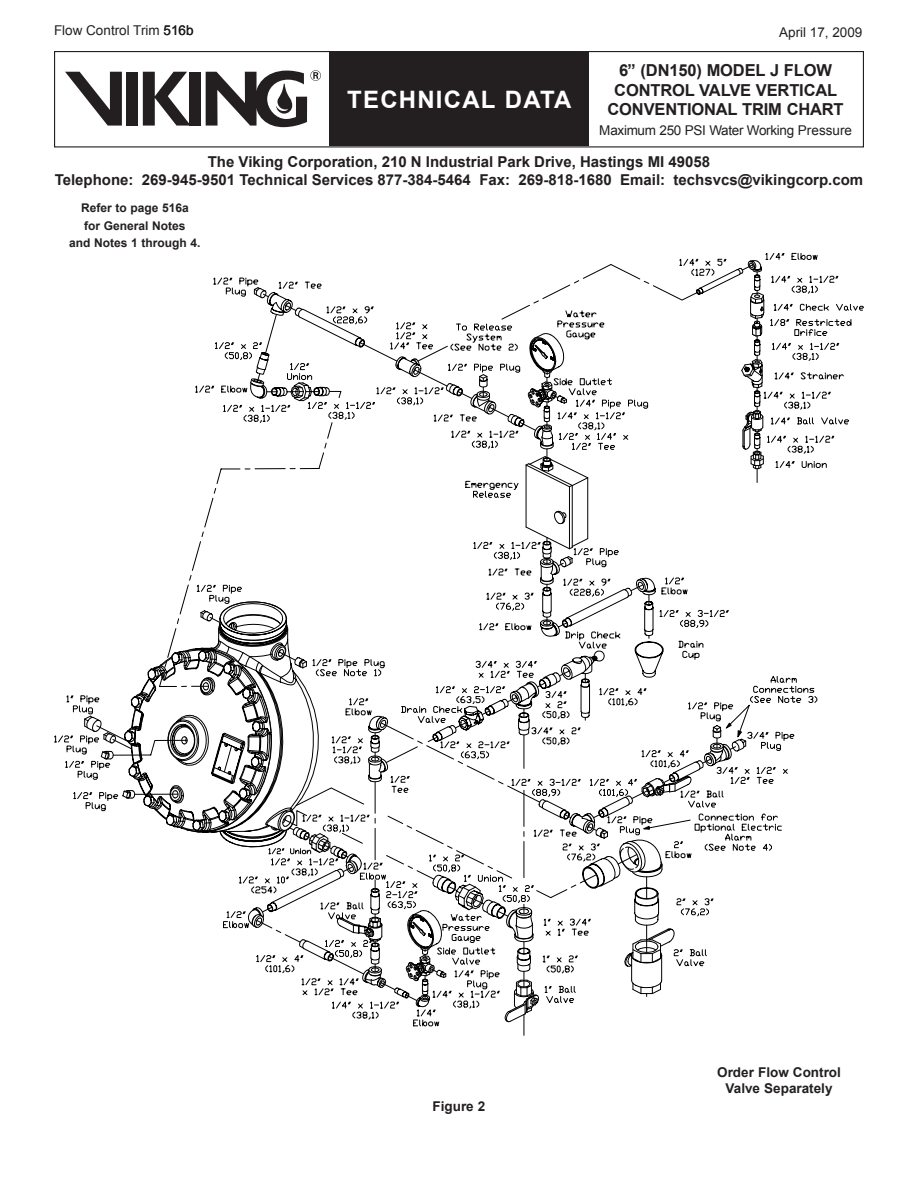
<style>
.page{position:relative;width:918px;height:1188px;background:#fff}
.page>*{position:absolute;margin:0;border:0;box-sizing:border-box;transform-origin:0 0}
.Center_title_block{font:700 24px "Arial";letter-spacing:.05em;color:#fff}
.Title_Block{font:700 16.5px "Arial";letter-spacing:-.01em;color:#231f20}
.Viking{font:700 15px "Arial";color:#231f20}
.Figure_Title{font:700 13.5px/16.2px "Arial";color:#231f20;text-align:center}
.Title_Block-2{font:13.5px "Arial";letter-spacing:-.025em;color:#231f20}
.Page__Left{font:13.5px "Arial";color:#231f20}
.Page__Right{font:13.5px "Arial";color:#231f20}
.Figure_Title-2{font:700 12px "Arial";color:#231f20}
</style>
<div class="page">
<div style="left:54px;top:51px;width:810px;height:96px;border:1px solid #231f20"></div>
<div style="left:329px;top:52px;width:260px;height:94px;background:#231f20"></div>
<div style="left:189px;top:72px;width:12px;height:54px;background:#231f20"></div>
<div style="left:126px;top:72px;width:12px;height:54px;background:#231f20"></div>
<svg style="left:143px;top:72px;width:46px;height:54px"></svg>
<svg style="left:65px;top:72px;width:57px;height:54px"></svg>
<svg style="left:206px;top:70px;width:115px;height:58px"></svg>
<svg style="left:733px;top:253px;width:131px;height:230px"></svg>
<svg style="left:213px;top:258px;width:514px;height:103px"></svg>
<svg style="left:465px;top:310px;width:36px;height:51px"></svg>
<svg style="left:54px;top:361px;width:447px;height:477px"></svg>
<svg style="left:223px;top:813px;width:257px;height:214px"></svg>
<svg style="left:341px;top:700px;width:322px;height:305px"></svg>
<svg style="left:401px;top:631px;width:393px;height:337px"></svg>
<svg style="left:733px;top:813px;width:49px;height:41px"></svg>
<svg style="left:733px;top:674px;width:85px;height:64px"></svg>
<svg style="left:501px;top:263px;width:232px;height:616px"></svg>
<p class="Page__Left" style="left:54px;top:22px;width:107px">Flow Control Trim</p>
<p class="Page__Right" style="left:779px;top:24px;width:85px">April 17, 2009</p>
<p class="Center_title_block" style="left:347px;top:84px;width:226px">TECHNICAL DATA</p>
<p class="Title_Block" style="left:619px;top:59px;width:214px">6” (DN150) MODEL J FLOW</p>
<p class="Title_Block" style="left:614px;top:79px;width:153px">CONTROL VALVE vertical</p>
<p class="Title_Block" style="left:608px;top:98px;width:12px">conventional</p>
<p class="Title_Block" style="left:742px;top:98px;width:103px">TRIM CHART</p>
<p class="Title_Block-2" style="left:599px;top:121px;width:254px">Maximum 250 PSI Water Working Pressure</p>
<p class="Viking" style="left:208px;top:152px;width:504px">The Viking Corporation, 210 N Industrial Park Drive, Hastings MI 49058</p>
<p class="Viking" style="left:55px;top:170px;width:810px">Telephone: 269-945-9501 Technical Services 877-384-5464 Fax: 269-818-1680 Email: techsvcs@vikingcorp.com</p>
<p class="Figure_Title-2" style="left:81px;top:200px;width:109px">Refer to page 516a</p>
<p class="Figure_Title-2" style="left:84px;top:218px;width:103px">for General Notes</p>
<p class="Figure_Title-2" style="left:69px;top:235px;width:133px">and Notes 1 through 4.</p>
<p class="Figure_Title" style="left:433px;top:1099px;width:54px">Figure 2</p>
<p class="Figure_Title" style="left:717px;top:1065px;width:125px">Order Flow Control<br>Valve Separately</p>
</div>
